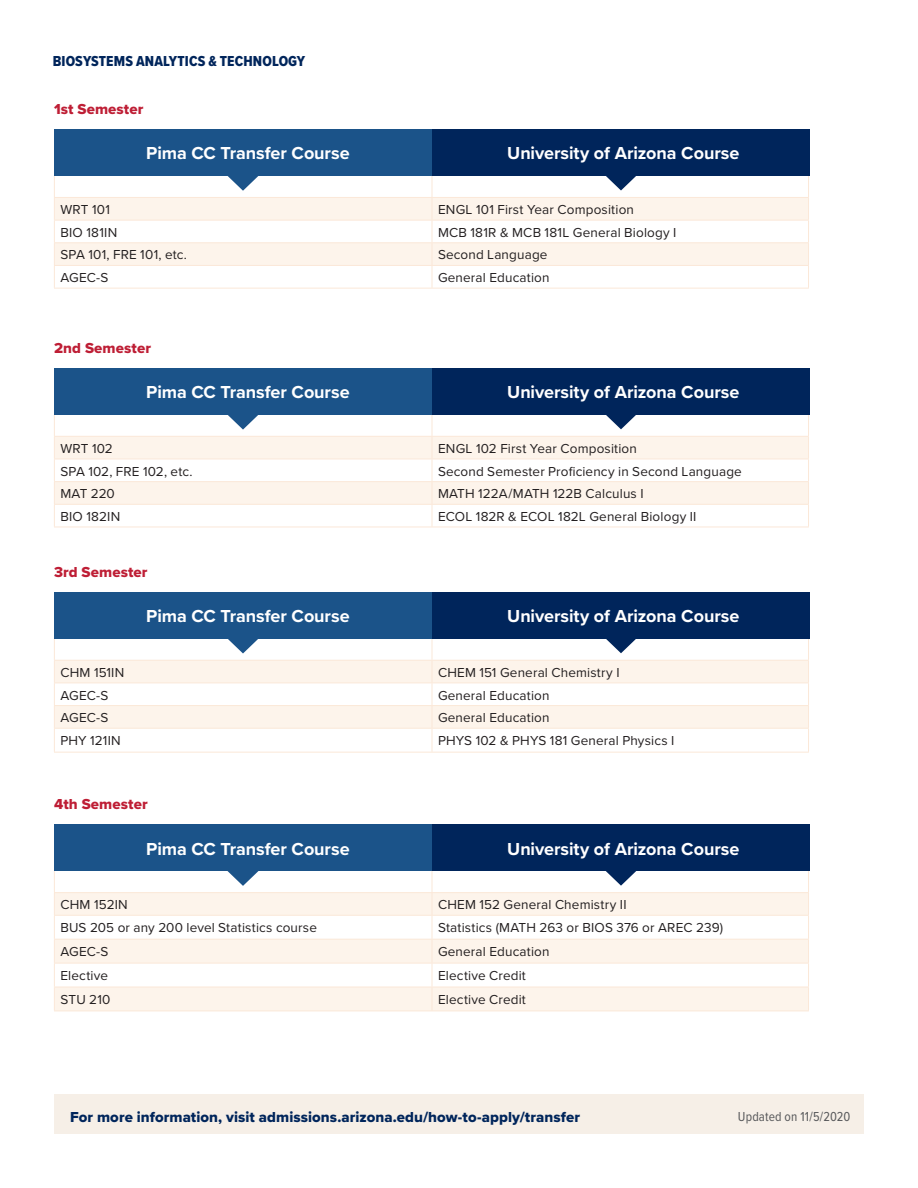
<style>
.page{position:relative;width:918px;height:1188px;background:#fff}
.page>*{position:absolute;margin:0;border:0;box-sizing:border-box;transform-origin:0 0}
.transfer_course_titl{font:700 18px "Proxima Nova";letter-spacing:-.005em;color:#fff}
.for_more_info_text{font:15px "Proxima Nova Extrabld";letter-spacing:.005em;color:#00255b}
.Semester_header{font:15px "Proxima Nova Extrabld";letter-spacing:.01em;color:#be1e35}
.Emphasis_Area{font:15px "Proxima Nova Cond Extrabld";letter-spacing:.01em;color:#00255b}
.t1{font:13.5px "Proxima Nova";letter-spacing:.015em;color:#231f20}
.page_update_text{font:13.5px "Proxima Nova Cond";letter-spacing:.01em;color:#57585a}
</style>
<div class="page">
<div style="left:54px;top:1094px;width:810px;height:40px;background:#f6efe7"></div>
<svg style="left:55px;top:198px;width:753px;height:67px;fill:#fdf4eb"></svg>
<hr style="left:54px;top:197px;width:378px;height:1px;background:#fbe8d8">
<hr style="left:432px;top:197px;width:377px;height:1px;background:#fbe8d8">
<svg style="left:432px;top:176px;width:1px;height:112px"></svg>
<hr style="left:54px;top:220px;width:378px;height:1px;background:#fbe8d8">
<hr style="left:432px;top:220px;width:377px;height:1px;background:#fbe8d8">
<hr style="left:54px;top:242px;width:378px;height:1px;background:#fbe8d8">
<hr style="left:432px;top:242px;width:377px;height:1px;background:#fbe8d8">
<hr style="left:54px;top:265px;width:378px;height:1px;background:#fbe8d8">
<svg style="left:54px;top:176px;width:1px;height:112px"></svg>
<hr style="left:432px;top:265px;width:377px;height:1px;background:#fbe8d8">
<svg style="left:808px;top:176px;width:1px;height:112px"></svg>
<hr style="left:54px;top:288px;width:378px;height:1px;background:#fbe8d8">
<hr style="left:432px;top:288px;width:377px;height:1px;background:#fbe8d8">
<svg style="left:606px;top:176px;width:30px;height:15px"></svg>
<div style="left:432px;top:129px;width:378px;height:47px;background:#00255b"></div>
<div style="left:54px;top:129px;width:378px;height:47px;background:#1b5389"></div>
<svg style="left:227px;top:176px;width:32px;height:15px"></svg>
<svg style="left:55px;top:437px;width:753px;height:67px;fill:#fdf4eb"></svg>
<hr style="left:54px;top:436px;width:378px;height:1px;background:#fbe8d8">
<hr style="left:432px;top:436px;width:377px;height:1px;background:#fbe8d8">
<svg style="left:432px;top:415px;width:1px;height:112px"></svg>
<hr style="left:54px;top:459px;width:378px;height:1px;background:#fbe8d8">
<hr style="left:432px;top:459px;width:377px;height:1px;background:#fbe8d8">
<hr style="left:54px;top:481px;width:378px;height:1px;background:#fbe8d8">
<hr style="left:432px;top:481px;width:377px;height:1px;background:#fbe8d8">
<hr style="left:54px;top:504px;width:378px;height:1px;background:#fbe8d8">
<svg style="left:54px;top:415px;width:1px;height:112px"></svg>
<hr style="left:432px;top:504px;width:377px;height:1px;background:#fbe8d8">
<svg style="left:808px;top:415px;width:1px;height:112px"></svg>
<hr style="left:54px;top:527px;width:378px;height:1px;background:#fbe8d8">
<hr style="left:432px;top:527px;width:377px;height:1px;background:#fbe8d8">
<svg style="left:606px;top:415px;width:30px;height:14px"></svg>
<div style="left:432px;top:368px;width:378px;height:47px;background:#00255b"></div>
<div style="left:54px;top:368px;width:378px;height:47px;background:#1b5389"></div>
<svg style="left:228px;top:415px;width:30px;height:15px"></svg>
<svg style="left:55px;top:661px;width:753px;height:67px;fill:#fdf4eb"></svg>
<hr style="left:54px;top:660px;width:378px;height:1px;background:#fbe8d8">
<hr style="left:432px;top:660px;width:377px;height:1px;background:#fbe8d8">
<svg style="left:432px;top:638px;width:1px;height:114px"></svg>
<hr style="left:54px;top:683px;width:378px;height:1px;background:#fbe8d8">
<hr style="left:432px;top:683px;width:377px;height:1px;background:#fbe8d8">
<hr style="left:54px;top:705px;width:378px;height:1px;background:#fbe8d8">
<hr style="left:432px;top:705px;width:377px;height:1px;background:#fbe8d8">
<hr style="left:54px;top:728px;width:378px;height:1px;background:#fbe8d8">
<svg style="left:54px;top:638px;width:1px;height:114px"></svg>
<hr style="left:432px;top:728px;width:377px;height:1px;background:#fbe8d8">
<svg style="left:808px;top:638px;width:1px;height:114px"></svg>
<hr style="left:54px;top:752px;width:378px;height:1px;background:#fbe8d8">
<hr style="left:432px;top:752px;width:377px;height:1px;background:#fbe8d8">
<svg style="left:605px;top:638px;width:32px;height:15px"></svg>
<div style="left:432px;top:592px;width:378px;height:46px;background:#00255b"></div>
<div style="left:54px;top:592px;width:378px;height:46px;background:#1b5389"></div>
<svg style="left:227px;top:638px;width:32px;height:15px"></svg>
<svg style="left:55px;top:893px;width:753px;height:118px;fill:#fdf4eb"></svg>
<hr style="left:54px;top:892px;width:378px;height:1px;background:#fbe8d8">
<hr style="left:432px;top:892px;width:377px;height:1px;background:#fbe8d8">
<svg style="left:432px;top:871px;width:1px;height:140px"></svg>
<hr style="left:54px;top:915px;width:378px;height:1px;background:#fbe8d8">
<hr style="left:432px;top:915px;width:377px;height:1px;background:#fbe8d8">
<hr style="left:54px;top:939px;width:378px;height:1px;background:#fbe8d8">
<hr style="left:432px;top:939px;width:377px;height:1px;background:#fbe8d8">
<hr style="left:54px;top:963px;width:378px;height:1px;background:#fbe8d8">
<hr style="left:432px;top:963px;width:377px;height:1px;background:#fbe8d8">
<hr style="left:54px;top:987px;width:378px;height:1px;background:#fbe8d8">
<svg style="left:54px;top:871px;width:1px;height:140px"></svg>
<hr style="left:432px;top:987px;width:377px;height:1px;background:#fbe8d8">
<svg style="left:808px;top:871px;width:1px;height:140px"></svg>
<hr style="left:54px;top:1011px;width:378px;height:1px;background:#fbe8d8">
<hr style="left:432px;top:1011px;width:377px;height:1px;background:#fbe8d8">
<svg style="left:606px;top:871px;width:30px;height:15px"></svg>
<div style="left:432px;top:824px;width:378px;height:47px;background:#00255b"></div>
<div style="left:54px;top:824px;width:378px;height:47px;background:#1b5389"></div>
<svg style="left:227px;top:871px;width:32px;height:15px"></svg>
<p class="Emphasis_Area" style="left:53px;top:50px;width:254px">BIOSYSTEMS ANALYTICS &amp; TECHNOLOGY</p>
<p class="Semester_header" style="left:54px;top:98px;width:91px">1st Semester</p>
<p class="transfer_course_titl" style="left:146px;top:140px;width:205px">Pima CC Transfer Course</p>
<p class="transfer_course_titl" style="left:507px;top:140px;width:234px">University of Arizona Course</p>
<p class="t1" style="left:60px;top:200px;width:51px">WRT 101</p>
<p class="t1" style="left:438px;top:200px;width:198px">ENGL 101 First Year Composition</p>
<p class="t1" style="left:60px;top:222px;width:58px">BIO 181IN</p>
<p class="t1" style="left:438px;top:222px;width:240px">MCB 181R &amp; MCB 181L General Biology I</p>
<p class="t1" style="left:60px;top:245px;width:128px">SPA 101, FRE 101, etc.</p>
<p class="t1" style="left:438px;top:245px;width:111px">Second Language</p>
<p class="t1" style="left:60px;top:268px;width:49px">AGEC-S</p>
<p class="t1" style="left:438px;top:268px;width:113px">General Education</p>
<p class="Semester_header" style="left:54px;top:337px;width:98px">2nd Semester</p>
<p class="transfer_course_titl" style="left:146px;top:379px;width:205px">Pima CC Transfer Course</p>
<p class="transfer_course_titl" style="left:507px;top:379px;width:234px">University of Arizona Course</p>
<p class="t1" style="left:60px;top:438px;width:54px">WRT 102</p>
<p class="t1" style="left:438px;top:438px;width:200px">ENGL 102 First Year Composition</p>
<p class="t1" style="left:60px;top:461px;width:134px">SPA 102, FRE 102, etc.</p>
<p class="t1" style="left:438px;top:461px;width:305px">Second Semester Proficiency in Second Language</p>
<p class="t1" style="left:60px;top:484px;width:56px">MAT 220</p>
<p class="t1" style="left:438px;top:484px;width:207px">MATH 122A/MATH 122B Calculus I</p>
<p class="t1" style="left:60px;top:506px;width:61px">BIO 182IN</p>
<p class="t1" style="left:438px;top:506px;width:260px">ECOL 182R &amp; ECOL 182L General Biology II</p>
<p class="Semester_header" style="left:54px;top:561px;width:95px">3rd Semester</p>
<p class="transfer_course_titl" style="left:146px;top:603px;width:205px">Pima CC Transfer Course</p>
<p class="transfer_course_titl" style="left:507px;top:603px;width:234px">University of Arizona Course</p>
<p class="t1" style="left:60px;top:662px;width:65px">CHM 151IN</p>
<p class="t1" style="left:438px;top:662px;width:183px">CHEM 151 General Chemistry I</p>
<p class="t1" style="left:60px;top:685px;width:49px">AGEC-S</p>
<p class="t1" style="left:438px;top:685px;width:113px">General Education</p>
<p class="t1" style="left:60px;top:708px;width:49px">AGEC-S</p>
<p class="t1" style="left:438px;top:708px;width:113px">General Education</p>
<p class="t1" style="left:60px;top:730px;width:62px">PHY 121IN</p>
<p class="t1" style="left:438px;top:730px;width:238px">PHYS 102 &amp; PHYS 181 General Physics I</p>
<p class="Semester_header" style="left:54px;top:793px;width:95px">4th Semester</p>
<p class="transfer_course_titl" style="left:146px;top:835px;width:205px">Pima CC Transfer Course</p>
<p class="transfer_course_titl" style="left:507px;top:835px;width:234px">University of Arizona Course</p>
<p class="t1" style="left:60px;top:895px;width:69px">CHM 152IN</p>
<p class="t1" style="left:438px;top:895px;width:190px">CHEM 152 General Chemistry II</p>
<p class="t1" style="left:60px;top:917px;width:258px">BUS 205 or any 200 level Statistics course</p>
<p class="t1" style="left:438px;top:917px;width:287px">Statistics (MATH 263 or BIOS 376 or AREC 239)</p>
<p class="t1" style="left:60px;top:941px;width:49px">AGEC-S</p>
<p class="t1" style="left:438px;top:941px;width:113px">General Education</p>
<p class="t1" style="left:60px;top:965px;width:49px">Elective</p>
<p class="t1" style="left:438px;top:965px;width:89px">Elective Credit</p>
<p class="t1" style="left:60px;top:989px;width:52px">STU 210</p>
<p class="t1" style="left:438px;top:989px;width:89px">Elective Credit</p>
<p class="for_more_info_text" style="left:70px;top:1106px;width:511px">For more information, visit admissions.arizona.edu/how-to-apply/transfer</p>
<p class="page_update_text" style="left:738px;top:1107px;width:114px">Updated on 11/5/2020</p>
</div>
